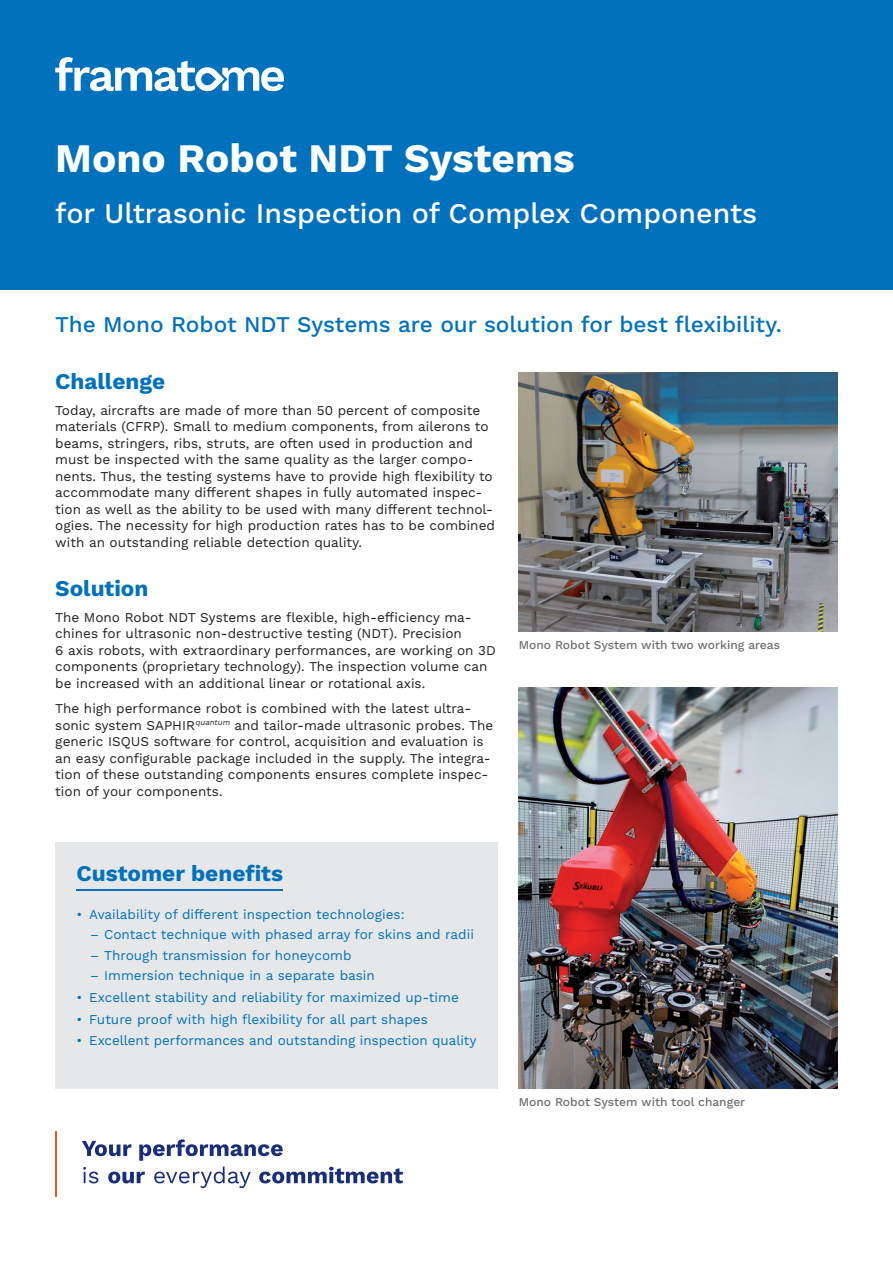
<style>
.page{position:relative;width:893px;height:1263px;background:#fff}
.page>*{position:absolute;margin:0;border:0;box-sizing:border-box;transform-origin:0 0}
.t1{font:700 40.5px "Work Sans";color:#fff}
.t2{font:500 28.5px "Work Sans";color:#fff}
.t3{font:500 22.5px "Work Sans";color:#0071bc}
.t4{font:700 22.5px "Work Sans";color:#0071bc}
.t5{font:13.5px/16.5px "Work Sans";color:#231f20}
.t6{font:13.5px "Work Sans";color:#0071bc}
.t7{font:500 12px "Work Sans";color:#6d6e70}
</style>
<div class="page">
<div style="left:0;top:0;width:893px;height:289px;background:#0071bc"></div>
<svg style="left:55px;top:57px;width:229px;height:34px"></svg>
<div style="left:55px;top:842px;width:442px;height:247px;background:#e6e7e8"></div>
<svg style="left:82px;top:1141px;width:50px;height:15px"></svg>
<svg style="left:139px;top:1139px;width:144px;height:22px"></svg>
<svg style="left:83px;top:1167px;width:15px;height:16px"></svg>
<svg style="left:108px;top:1172px;width:37px;height:11px"></svg>
<svg style="left:154px;top:1167px;width:97px;height:21px"></svg>
<svg style="left:259px;top:1167px;width:144px;height:16px"></svg>
<hr style="left:55px;top:1131px;width:2px;height:66px;background:#f15a22">
<hr style="left:77px;top:890px;width:206px;height:1px;background:#0071bc">
<img style="left:519px;top:688px;width:319px;height:401px">
<img style="left:519px;top:372px;width:319px;height:259px">
<h1 class="t1" style="left:55px;top:143px;width:521px">Mono Robot NDT Systems</h1>
<h2 class="t2" style="left:55px;top:202px;width:703px">for Ultrasonic Inspection of Complex Components</h2>
<h3 class="t3" style="left:55px;top:315px;width:728px">The Mono Robot NDT Systems are our solution for best flexibility.</h3>
<h3 class="t4" style="left:55px;top:373px;width:111px">Challenge</h3>
<p class="t5" style="left:55px;top:403px;width:441px">Today, aircrafts are made of more than 50 percent of composite materials (CFRP). Small to medium components, from ailerons to beams, stringers, ribs, struts, are often used in production and must be inspected with the same quality as the larger compo&shy;nents. Thus, the testing systems have to provide high flexibility to accommodate many different shapes in fully automated inspec&shy;tion as well as the ability to be used with many different technol&shy;ogies. The necessity for high production rates has to be combined with an outstanding reliable detection quality.</p>
<h3 class="t4" style="left:55px;top:580px;width:95px">Solution</h3>
<p class="t5" style="left:55px;top:610px;width:442px">The Mono Robot NDT Systems are flexible, high-efficiency ma&shy;chines for ultrasonic non-destructive testing (NDT). Precision<br>6 axis robots, with extraordinary performances, are working on 3D components (proprietary technology). The inspection volume can be increased with an additional linear or rotational axis.</p>
<p class="t5" style="left:55px;top:701px;width:439px">The high performance robot is combined with the latest ultra&shy;sonic system SAPHIR<sup>quantum</sup> and tailor-made ultrasonic probes. The generic ISQUS software for control, acquisition and evaluation is an easy configurable package included in the supply. The integra&shy;tion of these outstanding components ensures complete inspec&shy;tion of your components.</p>
<p class="t7" style="left:519px;top:640px;width:263px">Mono Robot System with two working areas</p>
<h3 class="t4" style="left:77px;top:864px;width:208px">Customer benefits</h3>
<p class="t6" style="left:77px;top:909px;width:330px">• Availability of different inspection technologies:</p>
<p class="t6" style="left:90px;top:930px;width:385px">– Contact technique with phased array for skins and radii</p>
<p class="t6" style="left:90px;top:950px;width:263px">– Through transmission for honeycomb</p>
<p class="t6" style="left:90px;top:970px;width:286px">– Immersion technique in a separate basin</p>
<p class="t6" style="left:77px;top:992px;width:384px">• Excellent stability and reliability for maximized up-time</p>
<p class="t6" style="left:77px;top:1014px;width:353px">• Future proof with high flexibility for all part shapes</p>
<p class="t6" style="left:77px;top:1036px;width:402px">• Excellent performances and outstanding inspection quality</p>
<p class="t7" style="left:519px;top:1097px;width:228px">Mono Robot System with tool changer</p>
</div>
